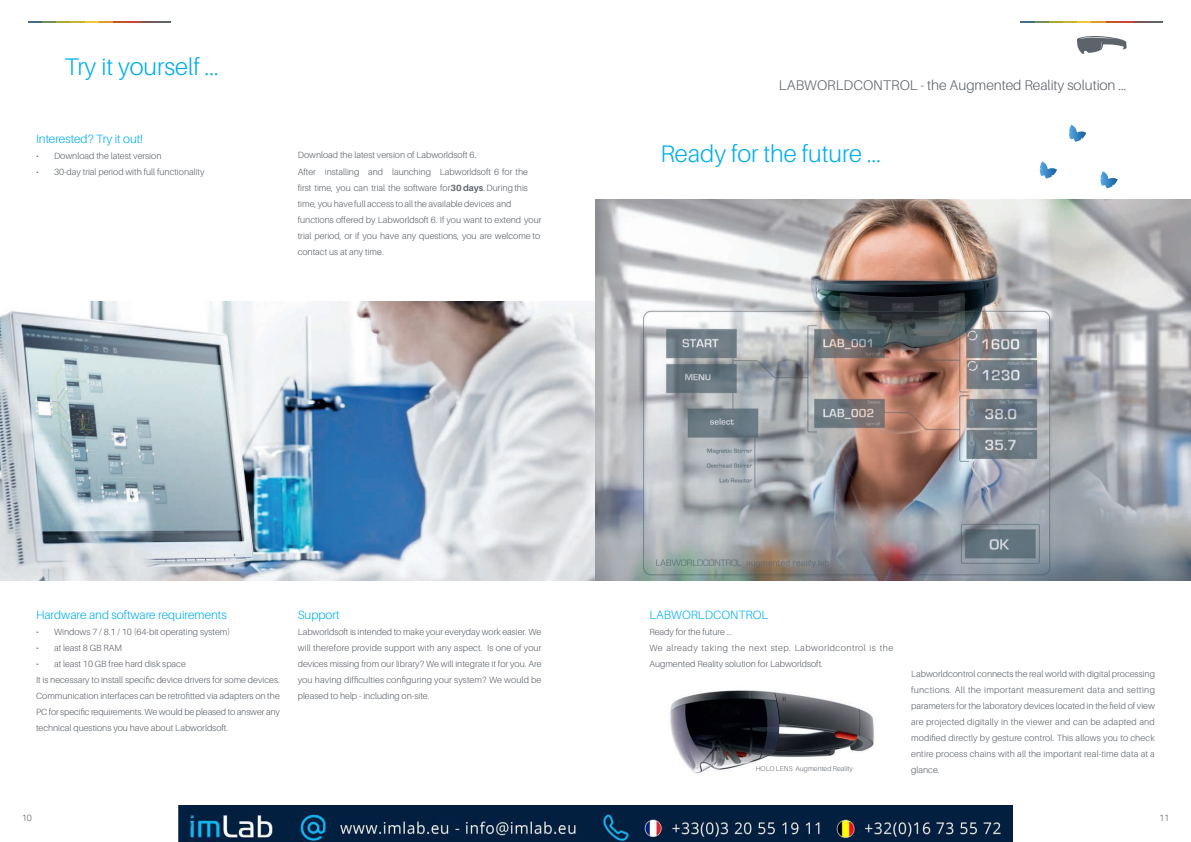
<style>
.page{position:relative;width:1191px;height:842px;background:#fff}
.page>*{position:absolute;margin:0;border:0;box-sizing:border-box;transform-origin:0 0}
.t1{font:300 24px "Aileron";color:#00aeef}
.t2{font:300 14px "Aileron";color:#5c636a}
.t3{font:300 12px "Aileron";color:#00aeef}
.t4{font:300 12px "Aileron";color:#00b3ef}
.t5{font:300 9px/16px "Aileron";color:#5c636a}
.t6{font:300 7px "Aileron";color:#676e74}
.s1{font-family:"Minion Pro";font-weight:400}
.s2{font-weight:700}
</style>
<div class="page">
<svg style="left:28px;top:21px;width:142px;height:2px"></svg>
<img style="left:0;top:301px;width:595px;height:279px">
<img style="left:595px;top:199px;width:596px;height:381px">
<svg style="left:1020px;top:21px;width:142px;height:2px"></svg>
<svg style="left:1077px;top:36px;width:49px;height:18px"></svg>
<svg style="left:1039px;top:162px;width:18px;height:17px"></svg>
<svg style="left:1069px;top:125px;width:17px;height:17px"></svg>
<svg style="left:1100px;top:171px;width:17px;height:17px"></svg>
<img style="left:670px;top:690px;width:204px;height:84px">
<img style="left:179px;top:805px;width:833px;height:37px">
<h1 class="t1" style="left:64px;top:54px;width:156px">Try it yourself ...</h1>
<h3 class="t3" style="left:36px;top:132px;width:108px">Interested? Try it out!</h3>
<p class="t5" style="left:36px;top:148px;width:127px">• Download the latest version</p>
<p class="t5" style="left:36px;top:164px;width:170px">• 30-day trial period with full functionality</p>
<p class="t5" style="left:298px;top:147px;width:245px">Download the latest version of Labworldsoft 6<span class="s1">.<br></span>After installing and launching Labworldsoft 6 for the first time, you can trial the software for <span class="s2">30 days</span>. During this time, you have full access to all the available devices and functions offered by Labworldsoft 6. If you want to extend your trial period, or if you have any questions, you are welcome to contact us at any time.</p>
<h2 class="t2" style="left:779px;top:78px;width:349px">LABWORLDCONTROL - the Augmented Reality solution ...</h2>
<h1 class="t1" style="left:660px;top:140px;width:222px">Ready for the future ...</h1>
<h3 class="t3" style="left:36px;top:608px;width:192px">Hardware and software requirements</h3>
<p class="t5" style="left:36px;top:624px;width:196px">• Windows 7 / 8.1 / 10 (64-bit operating system)</p>
<p class="t5" style="left:36px;top:640px;width:88px">• at least 8 GB RAM</p>
<p class="t5" style="left:36px;top:656px;width:245px">• at least 10 GB free hard disk space<br>It is necessary to install specific device drivers for some devices.<br>Communication interfaces can be retrofitted via adapters on the PC for specific requirements. We would be pleased to answer any technical questions you have about Labworldsoft.</p>
<h3 class="t3" style="left:298px;top:608px;width:43px">Support</h3>
<p class="t5" style="left:298px;top:624px;width:245px;text-align:justify">Labworldsoft is intended to make your everyday work easier. We will therefore provide support with any aspect. Is one of your devices missing from our library? We will integrate it for you. Are you having difficulties configuring your system? We would be pleased to help - including on-site.</p>
<p class="t5" style="left:22px;top:809px;width:12px">10</p>
<h3 class="t4" style="left:649px;top:609px;width:120px">LABWORLDCONTROL</h3>
<p class="t5" style="left:649px;top:624px;width:245px">Ready for the future ...<br>We already taking the next step. Labworldcontrol is the<br>Augmented Reality solution for Labworldsoft.</p>
<p class="t6" style="left:755px;top:765px;width:99px">HOLO LENS Augmented Reality</p>
<p class="t5" style="left:911px;top:666px;width:245px;text-align:justify">Labworldcontrol connects the real world with digital processing functions. All the important measurement data and setting parameters for the laboratory devices located in the field of view are projected digitally in the viewer and can be adapted and modified directly by gesture control. This allows you to check entire process chains with all the important real-time data at a glance.</p>
<p class="t5" style="left:1159px;top:809px;width:12px">11</p>
</div>
